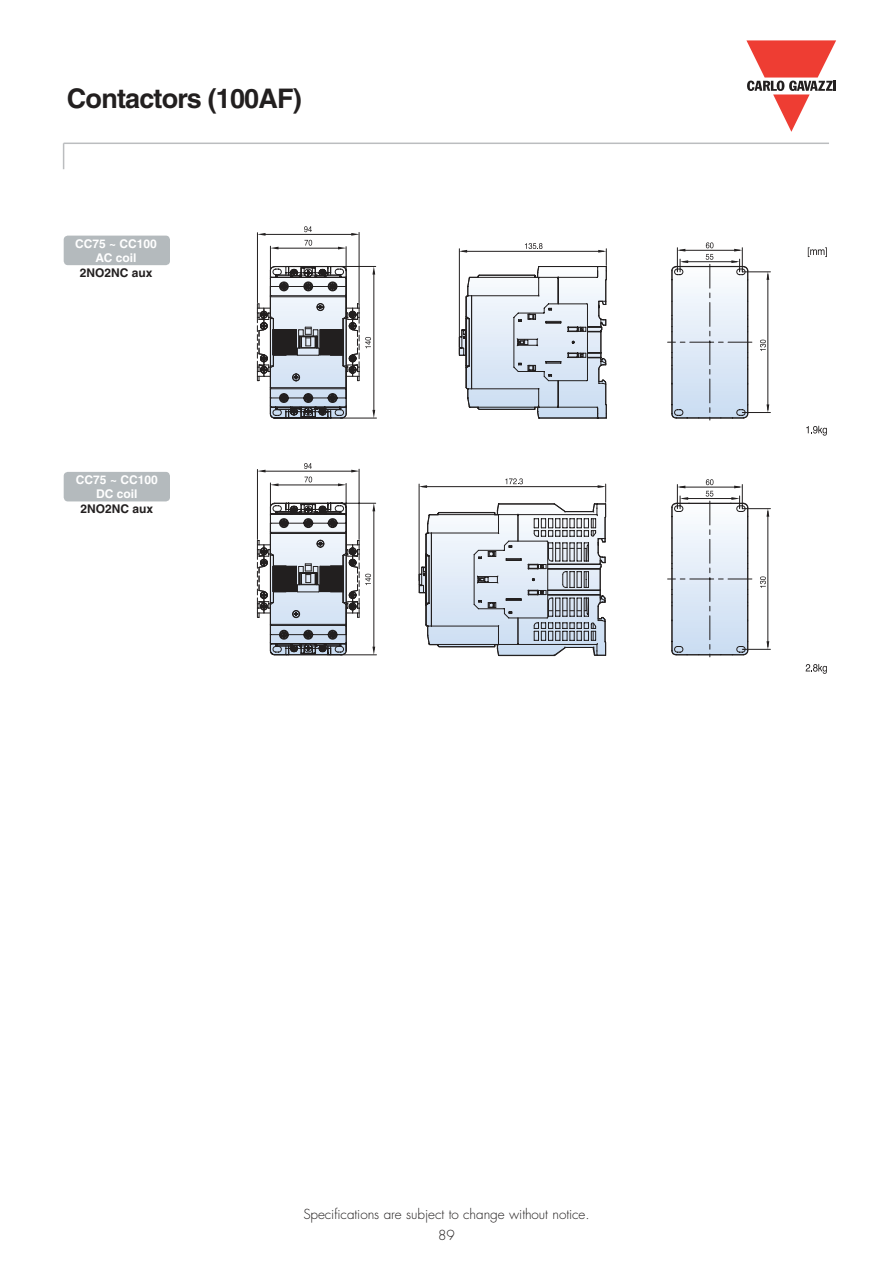
<style>
.page{position:relative;width:893px;height:1263px;background:#fff}
.page>*{position:absolute;margin:0;border:0;box-sizing:border-box;transform-origin:0 0}
.t1{font:700 27px "Helvetica";letter-spacing:-.03em;color:#221f1f}
.t2{font:300 13.5px/21px "Futura";letter-spacing:-.005em;color:#221f1f;text-align:center}
.t3{font:700 12px/14.4px "Helvetica";color:#fff;text-align:center}
.t4{font:700 12px "Helvetica";color:#221f1f}
</style>
<div class="page">
<svg style="left:746px;top:40px;width:90px;height:92px"></svg>
<svg style="left:808px;top:247px;width:19px;height:10px"></svg>
<svg style="left:257px;top:226px;width:350px;height:431px"></svg>
<svg style="left:668px;top:479px;width:102px;height:178px"></svg>
<svg style="left:668px;top:242px;width:102px;height:178px"></svg>
<svg style="left:806px;top:426px;width:21px;height:10px"></svg>
<svg style="left:806px;top:664px;width:21px;height:10px"></svg>
<div style="left:64px;top:236px;width:106px;height:29px;background:#b4babd;border-radius:4px"></div>
<div style="left:64px;top:472px;width:106px;height:29px;background:#b4babd;border-radius:4px"></div>
<hr style="left:64px;top:143px;width:765px;height:1px;background:#bbbdbf">
<svg style="left:63px;top:143px;width:1px;height:26px"></svg>
<h1 class="t1" style="left:67px;top:88px;width:236px">Contactors (100AF)</h1>
<p class="t3" style="left:75px;top:236px;width:83px">CC75 ~ CC100<br>AC coil</p>
<p class="t4" style="left:80px;top:265px;width:74px">2NO2NC aux</p>
<p class="t3" style="left:76px;top:473px;width:83px">CC75 ~ CC100<br>DC coil</p>
<p class="t4" style="left:81px;top:502px;width:74px">2NO2NC aux</p>
<p class="t2" style="left:303px;top:1204px;width:288px">Specifications are subject to change without notice.<br>89</p>
</div>
